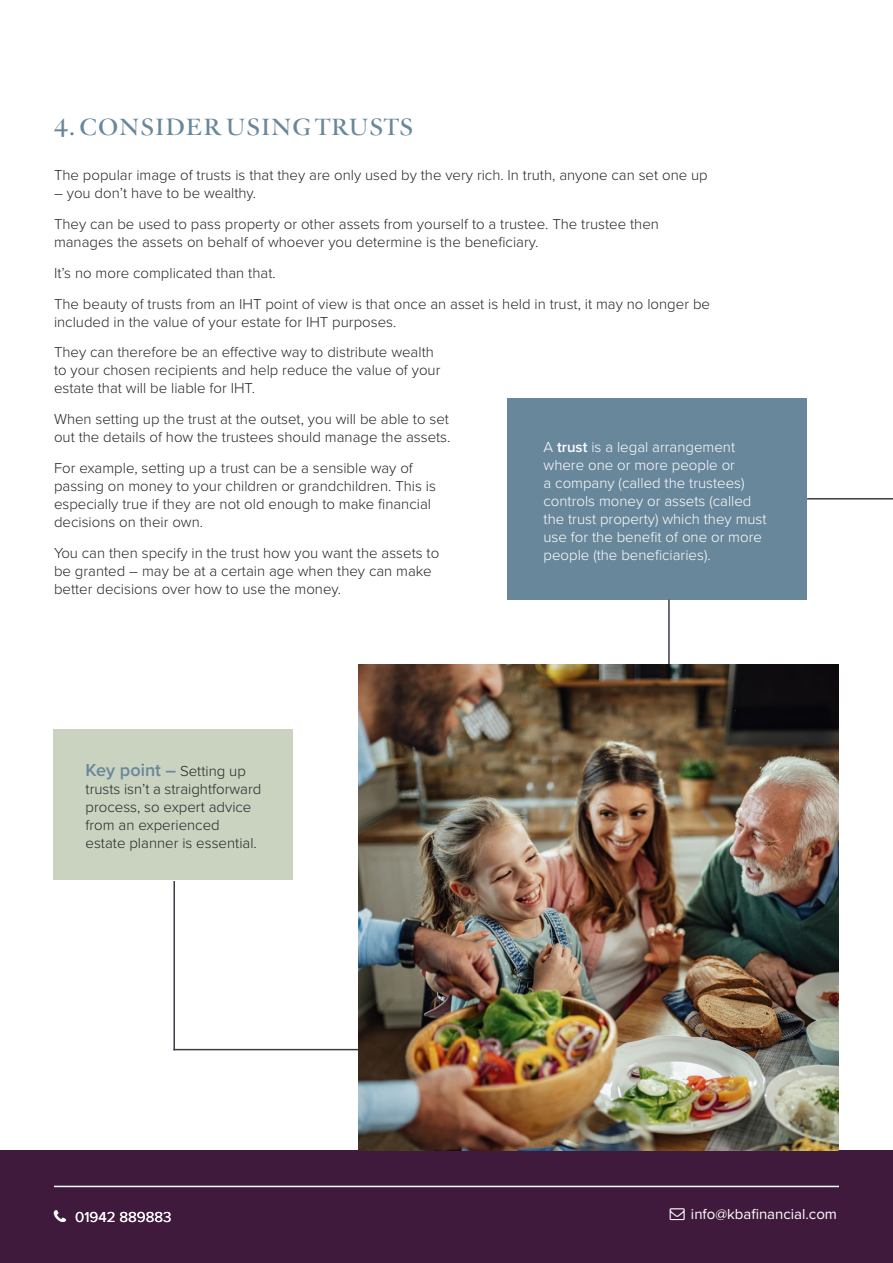
<style>
.page{position:relative;width:893px;height:1263px;background:#fff}
.page>*{position:absolute;margin:0;border:0;box-sizing:border-box;transform-origin:0 0}
.t1{font:700 24px "Verdigris MVB Pro Big";letter-spacing:.02em;color:#68879b}
.t2{font:600 18px "Proxima Nova";color:#68879b}
.t3{font:300 15px/18px "Proxima Nova";color:#252727}
.t4{font:300 15px/18px "Proxima Nova";color:#fff}
.t5{font:15px "Proxima Nova";color:#fff}
.s1{font-weight:600}
.s2{font-weight:300;font-size:15px;color:#252727}
</style>
<div class="page">
<div style="left:0;top:1150px;width:893px;height:113px;background:#3f1a3c"></div>
<hr style="left:54px;top:1186px;width:785px;height:1px;background:#fff">
<div style="left:507px;top:398px;width:299px;height:202px;background:#68879b"></div>
<hr style="left:807px;top:498px;width:86px;height:1px;background:#3f3948">
<div style="left:54px;top:729px;width:239px;height:151px;background:#cad2c0"></div>
<hr style="left:668px;top:600px;width:2px;height:64px;background:#3f3948">
<hr style="left:173px;top:881px;width:2px;height:169px;background:#3f3948">
<img style="left:358px;top:664px;width:481px;height:486px">
<hr style="left:173px;top:1049px;width:185px;height:1px;background:#3f3948">
<h1 class="t1" style="left:54px;top:112px;width:361px">4. CONSIDER USING TRUSTS</h1>
<p class="t3" style="left:54px;top:166px;width:655px">The popular image of trusts is that they are only used by the very rich. In truth, anyone can set one up</p>
<p class="t3" style="left:54px;top:177px;width:606px;line-height:30.8px">– you don’t have to be wealthy.<br>They can be used to pass property or other assets from yourself to a trustee. The trustee then</p>
<p class="t3" style="left:54px;top:226px;width:658px;line-height:30.8px">manages the assets on behalf of whoever you determine is the beneficiary.<br>It’s no more complicated than that.<br>The beauty of trusts from an IHT point of view is that once an asset is held in trust, it may no longer be</p>
<p class="t3" style="left:54px;top:305px;width:381px;line-height:30.8px">included in the value of your estate for IHT purposes.<br>They can therefore be an effective way to distribute wealth</p>
<p class="t3" style="left:54px;top:361px;width:388px">to your chosen recipients and help reduce the value of your estate that will be liable for IHT.</p>
<p class="t3" style="left:54px;top:409px;width:398px">When setting up the trust at the outset, you will be able to set out the details of how the trustees should manage the assets.</p>
<p class="t3" style="left:54px;top:458px;width:384px">For example, setting up a trust can be a sensible way of passing on money to your children or grandchildren. This is especially true if they are not old enough to make financial decisions on their own.</p>
<p class="t3" style="left:54px;top:543px;width:387px">You can then specify in the trust how you want the assets to be granted – may be at a certain age when they can make better decisions over how to use the money.</p>
<p class="t4" style="left:544px;top:437px;width:225px">A <span class="s1">trust</span> is a legal arrangement where one or more people or<br>a company (called the trustees) controls money or assets (called the trust property) which they must use for the benefit of one or more people (the beneficiaries).</p>
<p class="t2" style="left:86px;top:756px;width:162px">Key point – <span class="s2">Setting up</span></p>
<p class="t3" style="left:86px;top:779px;width:177px">trusts isn’t a straightforward process, so expert advice from an experienced estate planner is essential.</p>
<p class="t5" style="left:75px;top:1206px;width:98px">01942 889883</p>
<p class="t5" style="left:691px;top:1203px;width:148px">info@kbafinancial.com</p>
</div>
